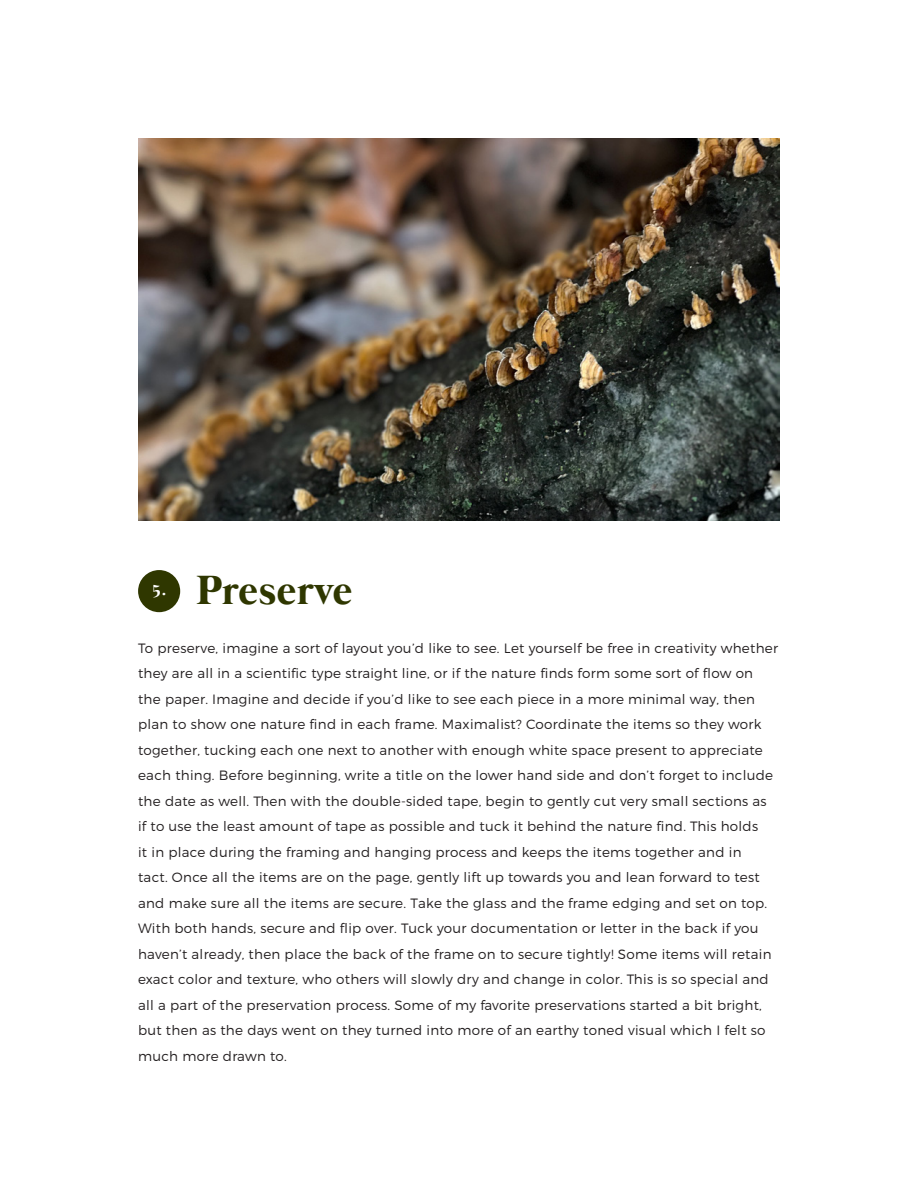
<style>
.page{position:relative;width:918px;height:1188px;background:#fff}
.page>*{position:absolute;margin:0;border:0;box-sizing:border-box;transform-origin:0 0}
.t1{font:700 42px "Mermaid";letter-spacing:.02em;color:#2f3700}
.t2{font:700 18px "Mermaid";color:#fff}
.t3{font:300 13.5px/25.5px "Montserrat";letter-spacing:.02em;color:#231f20}
</style>
<div class="page">
<img style="left:138px;top:138px;width:642px;height:382px">
<div style="left:138px;top:570px;width:42px;height:42px;background:#2f3700;border-radius:50%"></div>
<h2 class="t2" style="left:152px;top:582px;width:16px">5.</h2>
<h1 class="t1" style="left:196px;top:573px;width:157px">Preserve</h1>
<p class="t3" style="left:138px;top:635px;width:642px">To preserve, imagine a sort of layout you’d like to see. Let yourself be free in creativity whether they are all in a scientific type straight line, or if the nature finds form some sort of flow on the paper. Imagine and decide if you’d like to see each piece in a more minimal way, then plan to show one nature find in each frame. Maximalist? Coordinate the items so they work together, tucking each one next to another with enough white space present to appreciate each thing. Before beginning, write a title on the lower hand side and don’t forget to include the date as well. Then with the double-sided tape, begin to gently cut very small sections as if to use the least amount of tape as possible and tuck it behind the nature find. This holds<br>it in place during the framing and hanging process and keeps the items together and in<br>tact. Once all the items are on the page, gently lift up towards you and lean forward to test and make sure all the items are secure. Take the glass and the frame edging and set on top.<br>With both hands, secure and flip over. Tuck your documentation or letter in the back if you haven’t already, then place the back of the frame on to secure tightly! Some items will retain exact color and texture, who others will slowly dry and change in color. This is so special and all a part of the preservation process. Some of my favorite preservations started a bit bright, but then as the days went on they turned into more of an earthy toned visual which I felt so much more drawn to.</p>
</div>
